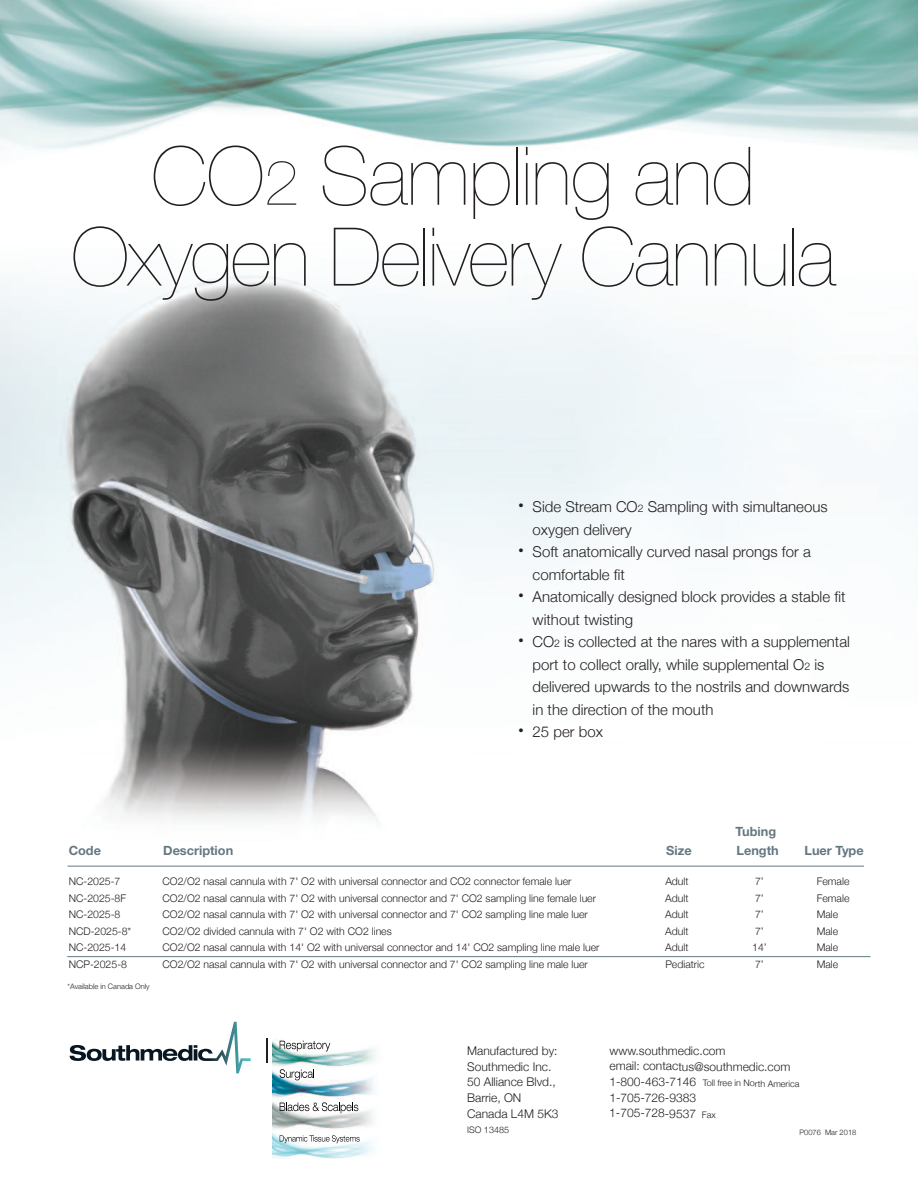
<style>
.page{position:relative;width:918px;height:1188px;background:#fff}
.page>*{position:absolute;margin:0;border:0;box-sizing:border-box;transform-origin:0 0}
.t1{font:200 81px/80.8px "Helvetica Neue";letter-spacing:-.02em;color:#231f20;text-align:center}
.t2{font:300 15px/22.5px "Helvetica Neue";color:#231f20}
.t3{font:700 12.75px "Helvetica Neue";color:#647882}
.t4{font:300 12px/15.8px "Helvetica Neue";color:#231f20}
.t5{font:300 10.5px "Helvetica Neue";color:#231f20}
.t6{font:300 9px "Helvetica Neue";letter-spacing:-.005em;color:#231f20}
.t7{font:300 7.5px "Helvetica Neue";color:#231f20}
.s1{font-size:63px}
.s2{font-size:10.5px}
.s3{font-size:12px}
.s4{font-size:9px}
</style>
<div class="page">
<img style="left:0;top:275px;width:918px;height:592px">
<svg style="left:70px;top:1022px;width:181px;height:51px"></svg>
<img style="left:272px;top:1038px;width:105px;height:92px">
<svg style="left:280px;top:1069px;width:34px;height:11px"></svg>
<svg style="left:280px;top:1041px;width:50px;height:10px"></svg>
<svg style="left:280px;top:1102px;width:78px;height:11px"></svg>
<img style="left:272px;top:1133px;width:101px;height:26px">
<svg style="left:280px;top:1135px;width:80px;height:8px"></svg>
<svg style="left:266px;top:1038px;width:1px;height:25px"></svg>
<hr style="left:68px;top:866px;width:796px;height:1px;background:#647882">
<hr style="left:67px;top:956px;width:803px;height:1px;background:#647882">
<img style="left:0;top:0;width:918px;height:150px">
<h1 class="t1" style="left:71px;top:135px;width:767px">CO<span class="s1">2</span> Sampling and<br>Oxygen Delivery Cannula</h1>
<h2 class="t2" style="left:533px;top:495px;width:297px;text-indent:-14px"><sup>•</sup> Side Stream CO<span class="s2">2</span> Sampling with simultaneous oxygen delivery</h2>
<h2 class="t2" style="left:533px;top:540px;width:280px;text-indent:-14px"><sup>•</sup> Soft anatomically curved nasal prongs for a comfortable fit</h2>
<h2 class="t2" style="left:533px;top:585px;width:314px;text-indent:-14px"><sup>•</sup> Anatomically designed block provides a stable fit without twisting</h2>
<h2 class="t2" style="left:533px;top:630px;width:319px;text-indent:-14px"><sup>•</sup> CO<span class="s2">2</span> is collected at the nares with a supplemental port to collect orally, while supplemental O<span class="s2">2</span> is delivered upwards to the nostrils and downwards in the direction of the mouth</h2>
<h2 class="t2" style="left:518px;top:720px;width:86px"><sup>•</sup> 25 per box</h2>
<p class="t3" style="left:736px;top:827px;width:42px">Tubing</p>
<p class="t3" style="left:69px;top:846px;width:34px">Code</p>
<p class="t3" style="left:163px;top:846px;width:72px">Description</p>
<p class="t3" style="left:666px;top:846px;width:27px">Size</p>
<p class="t3" style="left:736px;top:846px;width:44px">Length</p>
<p class="t3" style="left:804px;top:846px;width:61px">Luer Type</p>
<p class="t5" style="left:69px;top:875px;width:53px">NC-2025-7</p>
<p class="t5" style="left:163px;top:875px;width:411px">CO2/O2 nasal cannula with 7' O2 with universal connector and CO2 connector female luer</p>
<p class="t5" style="left:665px;top:875px;width:25px">Adult</p>
<p class="t5" style="left:755px;top:875px;width:10px">7’</p>
<p class="t5" style="left:817px;top:875px;width:34px">Female</p>
<p class="t5" style="left:69px;top:892px;width:59px">NC-2025-8F</p>
<p class="t5" style="left:163px;top:892px;width:435px">CO2/O2 nasal cannula with 7' O2 with universal connector and 7' CO2 sampling line female luer</p>
<p class="t5" style="left:665px;top:892px;width:25px">Adult</p>
<p class="t5" style="left:755px;top:892px;width:10px">7’</p>
<p class="t5" style="left:817px;top:892px;width:34px">Female</p>
<p class="t5" style="left:69px;top:908px;width:53px">NC-2025-8</p>
<p class="t5" style="left:163px;top:908px;width:427px">CO2/O2 nasal cannula with 7' O2 with universal connector and 7' CO2 sampling line male luer</p>
<p class="t5" style="left:665px;top:908px;width:25px">Adult</p>
<p class="t5" style="left:755px;top:908px;width:10px">7’</p>
<p class="t5" style="left:817px;top:908px;width:23px">Male</p>
<p class="t5" style="left:69px;top:925px;width:64px">NCD-2025-8*</p>
<p class="t5" style="left:163px;top:925px;width:231px">CO2/O2 divided cannula with 7' O2 with CO2 lines</p>
<p class="t5" style="left:665px;top:925px;width:25px">Adult</p>
<p class="t5" style="left:755px;top:925px;width:10px">7’</p>
<p class="t5" style="left:817px;top:925px;width:23px">Male</p>
<p class="t5" style="left:69px;top:941px;width:59px">NC-2025-14</p>
<p class="t5" style="left:163px;top:941px;width:439px">CO2/O2 nasal cannula with 14' O2 with universal connector and 14' CO2 sampling line male luer</p>
<p class="t5" style="left:665px;top:941px;width:25px">Adult</p>
<p class="t5" style="left:752px;top:941px;width:16px">14’</p>
<p class="t5" style="left:817px;top:941px;width:23px">Male</p>
<p class="t5" style="left:69px;top:958px;width:60px">NCP-2025-8</p>
<p class="t5" style="left:163px;top:958px;width:427px">CO2/O2 nasal cannula with 7' O2 with universal connector and 7' CO2 sampling line male luer</p>
<p class="t5" style="left:665px;top:958px;width:41px">Pediatric</p>
<p class="t5" style="left:755px;top:958px;width:10px">7’</p>
<p class="t5" style="left:817px;top:958px;width:23px">Male</p>
<p class="t7" style="left:68px;top:982px;width:84px">*Available in Canada Only</p>
<p class="t4" style="left:467px;top:1043px;width:93px">Manufactured by:<br>Southmedic Inc.<br>50 Alliance Blvd.,<br>Barrie, ON<br>Canada L4M 5K3</p>
<p class="t6" style="left:467px;top:1125px;width:43px">ISO 13485</p>
<p class="t4" style="left:610px;top:1042px;width:183px">www.southmedic.com<br>email: contactus@southmedic.com</p>
<p class="t6" style="left:609px;top:1078px;width:191px"><span class="s3">1-800-463-7146</span> Toll free in North America</p>
<p class="t4" style="left:609px;top:1089px;width:108px">1-705-726-9383<br>1-705-728-9537 <span class="s4">Fax</span></p>
<p class="t7" style="left:799px;top:1128px;width:58px">P0076 Mar 2018</p>
</div>
